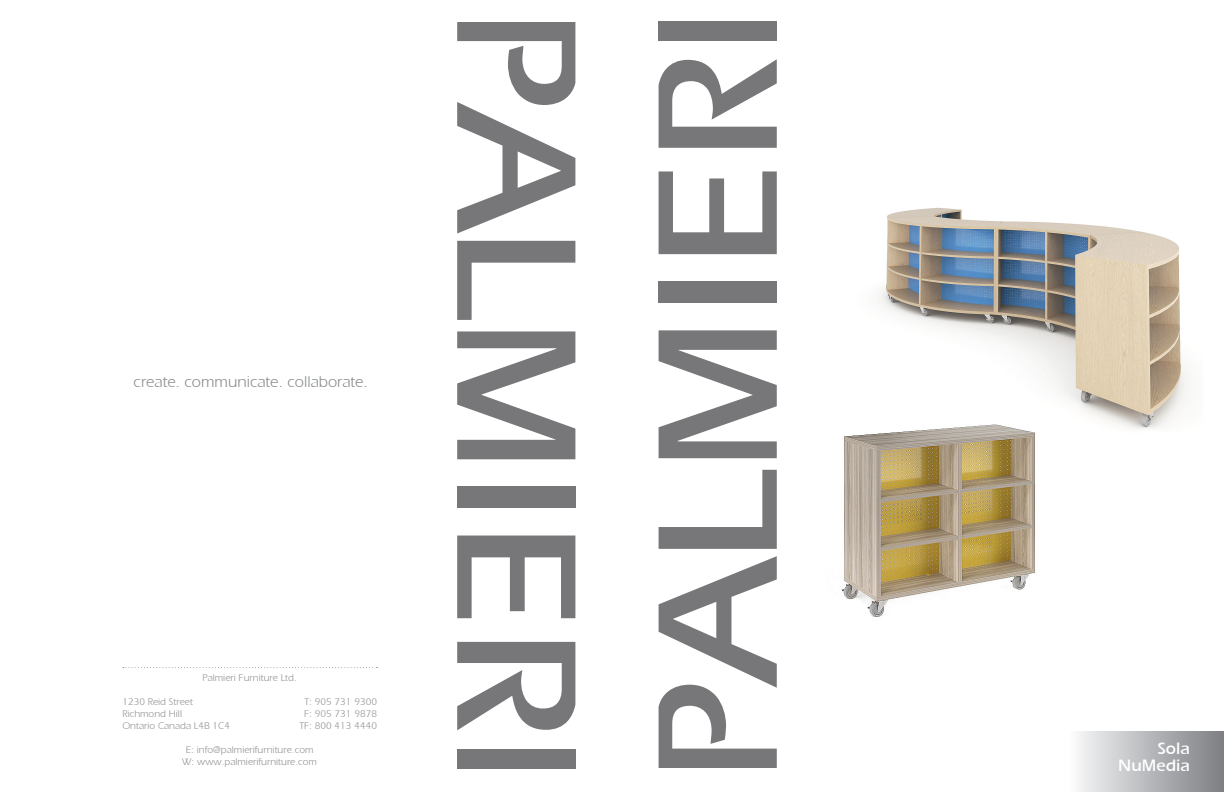
<style>
.page{position:relative;width:1224px;height:792px;background:#fff}
.page>*{position:absolute;margin:0;border:0;box-sizing:border-box;transform-origin:0 0}
.t1{font:17px "Aquiline Book Bold SWFTE";color:#fff}
.t2{font:16px "Aquiline Book Regular SWFTE";color:#898c8d}
.t3{font:10px/12px "Aquiline Book Regular SWFTE";color:#919295;text-align:center}
</style>
<div class="page">
<div style="left:1067px;top:732px;width:157px;height:60px;background:linear-gradient(to right,#fcfcfd,#7b7d81)"></div>
<svg style="left:457px;top:331px;width:118px;height:128px"></svg>
<svg style="left:457px;top:241px;width:118px;height:79px"></svg>
<svg style="left:457px;top:22px;width:118px;height:211px"></svg>
<div style="left:457px;top:486px;width:118px;height:22px;background:#77777a"></div>
<div style="left:457px;top:749px;width:118px;height:19px;background:#77777a"></div>
<svg style="left:457px;top:642px;width:118px;height:88px"></svg>
<svg style="left:457px;top:536px;width:118px;height:82px"></svg>
<svg style="left:659px;top:330px;width:118px;height:128px"></svg>
<svg style="left:659px;top:470px;width:118px;height:79px"></svg>
<svg style="left:659px;top:556px;width:118px;height:212px"></svg>
<div style="left:659px;top:281px;width:118px;height:22px;background:#77777a"></div>
<div style="left:659px;top:21px;width:118px;height:20px;background:#77777a"></div>
<svg style="left:659px;top:59px;width:118px;height:89px"></svg>
<svg style="left:659px;top:171px;width:118px;height:83px"></svg>
<img style="left:878px;top:207px;width:313px;height:222px">
<img style="left:841px;top:417px;width:202px;height:200px">
<svg style="left:123px;top:667px;width:254px;height:1px"></svg>
<p class="t2" style="left:134px;top:372px;width:236px">create. communicate. collaborate.</p>
<p class="t3" style="left:203px;top:672px;width:96px">Palmieri Furniture Ltd.</p>
<p class="t3" style="left:122px;top:696px;width:109px;text-align:left">1230 Reid Street<br>Richmond Hill<br>Ontario Canada L4B 1C4</p>
<p class="t3" style="left:299px;top:696px;width:79px">T: 905 731 9300<br>F: 905 731 9878<br>TF: 800 413 4440</p>
<p class="t3" style="left:182px;top:744px;width:136px">E: info@palmierifurniture.com<br>W: www.palmierifurniture.com</p>
<p class="t1" style="left:1157px;top:738px;width:34px">Sola</p>
<p class="t1" style="left:1118px;top:755px;width:73px">NuMedia</p>
</div>
